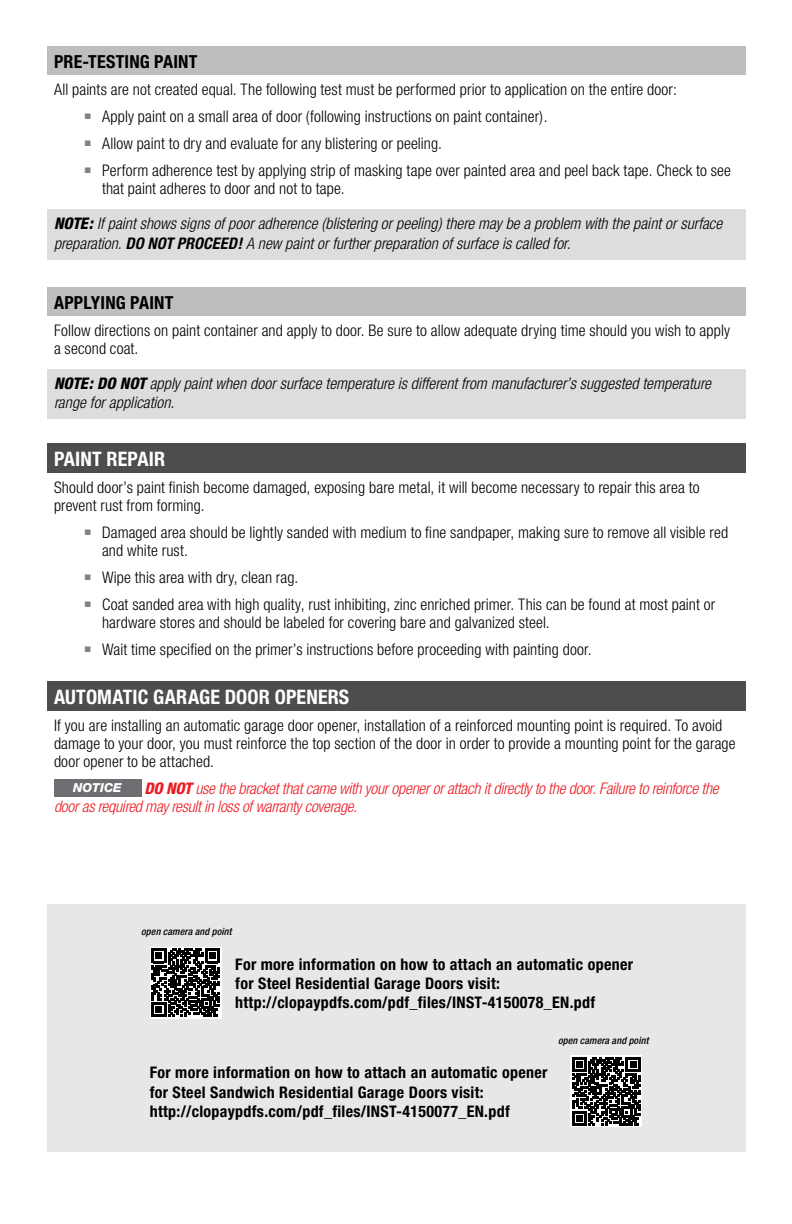
<style>
.page{position:relative;width:792px;height:1224px;background:#fff}
.page>*{position:absolute;margin:0;border:0;box-sizing:border-box;transform-origin:0 0}
.t1{font:700 condensed 20px "Helvetica Neue";letter-spacing:.005em;color:#fff}
.t2{font:700 condensed 18px "Helvetica Neue";letter-spacing:.01em;color:#000}
.t3{font:300 condensed 16px/18px "Helvetica Neue";letter-spacing:.01em;color:#000}
.t4{font:italic 300 condensed 16px/19.2px "Helvetica Neue";letter-spacing:.005em;color:#000}
.t5{font:700 condensed 16px/19.2px "Helvetica Neue";letter-spacing:.02em;color:#000}
.t6{font:italic 300 condensed 16px/18px "Helvetica Neue";letter-spacing:-.015em;color:#ed1c24}
.t7{font:italic 800 12.4px "Helvetica Neue";color:#fff}
.t8{font:italic 500 condensed 10px "Helvetica Neue";letter-spacing:.015em;color:#000}
.s1{font-weight:800}
.s2{font-weight:700}
</style>
<div class="page">
<div style="left:47px;top:904px;width:698px;height:248px;background:#e6e7e8"></div>
<div style="left:47px;top:47px;width:698px;height:28px;background:#bcbec0"></div>
<div style="left:47px;top:209px;width:698px;height:50px;background:#dcddde"></div>
<div style="left:47px;top:287px;width:698px;height:29px;background:#bcbec0"></div>
<div style="left:47px;top:369px;width:698px;height:50px;background:#dcddde"></div>
<div style="left:47px;top:443px;width:698px;height:30px;background:#4d4d4f"></div>
<div style="left:47px;top:681px;width:698px;height:30px;background:#4d4d4f"></div>
<div style="left:54px;top:779px;width:87px;height:17px;background:#6d6e71"></div>
<div style="left:150px;top:947px;width:72px;height:72px;background:linear-gradient(to right,#fff,#fff)"></div>
<svg style="left:152px;top:949px;width:68px;height:68px;background:#474747"></svg>
<svg style="left:570px;top:1055px;width:72px;height:72px"></svg>
<svg style="left:572px;top:1057px;width:68px;height:69px;background:#454545"></svg>
<p class="t2" style="left:54px;top:51px;width:145px">PRE-TESTING PAINT</p>
<p class="t3" style="left:54px;top:80px;width:625px">All paints are not created equal. The following test must be performed prior to application on the entire door:</p>
<p class="t3" style="left:85px;top:107px;width:464px"><sup>■</sup> Apply paint on a small area of door (following instructions on paint container).</p>
<p class="t3" style="left:85px;top:134px;width:359px"><sup>■</sup> Allow paint to dry and evaluate for any blistering or peeling.</p>
<p class="t3" style="left:102px;top:161px;width:630px;text-indent:-17px"><sup>■</sup> Perform adherence test by applying strip of masking tape over painted area and peel back tape. Check to see that paint adheres to door and not to tape.</p>
<p class="t4" style="left:54px;top:214px;width:670px"><span class="s1">NOTE:</span> If paint shows signs of poor adherence (blistering or peeling) there may be a problem with the paint or surface preparation. <span class="s2">DO NOT PROCEED!</span> A new paint or further preparation of surface is called for.</p>
<p class="t2" style="left:54px;top:291px;width:121px">APPLYING PAINT</p>
<p class="t3" style="left:54px;top:321px;width:678px">Follow directions on paint container and apply to door. Be sure to allow adequate drying time should you wish to apply a second coat.</p>
<p class="t4" style="left:54px;top:374px;width:658px"><span class="s1">NOTE: DO NOT</span> apply paint when door surface temperature is different from manufacturer’s suggested temperature range for application.</p>
<p class="t1" style="left:54px;top:447px;width:113px">PAINT REPAIR</p>
<p class="t3" style="left:54px;top:478px;width:647px">Should door’s paint finish become damaged, exposing bare metal, it will become necessary to repair this area to prevent rust from forming.</p>
<p class="t3" style="left:102px;top:523px;width:628px;text-indent:-17px"><sup>■</sup> Damaged area should be lightly sanded with medium to fine sandpaper, making sure to remove all visible red and white rust.</p>
<p class="t3" style="left:85px;top:568px;width:215px"><sup>■</sup> Wipe this area with dry, clean rag.</p>
<p class="t3" style="left:102px;top:595px;width:615px;text-indent:-17px"><sup>■</sup> Coat sanded area with high quality, rust inhibiting, zinc enriched primer. This can be found at most paint or hardware stores and should be labeled for covering bare and galvanized steel.</p>
<p class="t3" style="left:85px;top:640px;width:508px"><sup>■</sup> Wait time specified on the primer’s instructions before proceeding with painting door.</p>
<p class="t1" style="left:54px;top:685px;width:297px">AUTOMATIC GARAGE DOOR OPENERS</p>
<p class="t3" style="left:54px;top:716px;width:683px">If you are installing an automatic garage door opener, installation of a reinforced mounting point is required. To avoid damage to your door, you must reinforce the top section of the door in order to provide a mounting point for the garage door opener to be attached.</p>
<p class="t7" style="left:73px;top:780px;width:50px">NOTICE</p>
<p class="t6" style="left:54px;top:779px;width:666px;text-indent:91px"><span class="s1">DO NOT</span> use the bracket that came with your opener or attach it directly to the door. Failure to reinforce the door as required may result in loss of warranty coverage.</p>
<p class="t8" style="left:141px;top:926px;width:92px">open camera and point</p>
<p class="t5" style="left:235px;top:954px;width:399px">For more information on how to attach an automatic opener for Steel Residential Garage Doors visit: http://clopaypdfs.com/pdf_files/INST-4150078_EN.pdf</p>
<p class="t5" style="left:150px;top:1063px;width:399px">For more information on how to attach an automatic opener for Steel Sandwich Residential Garage Doors visit: http://clopaypdfs.com/pdf_files/INST-4150077_EN.pdf</p>
<p class="t8" style="left:558px;top:1035px;width:92px">open camera and point</p>
</div>
